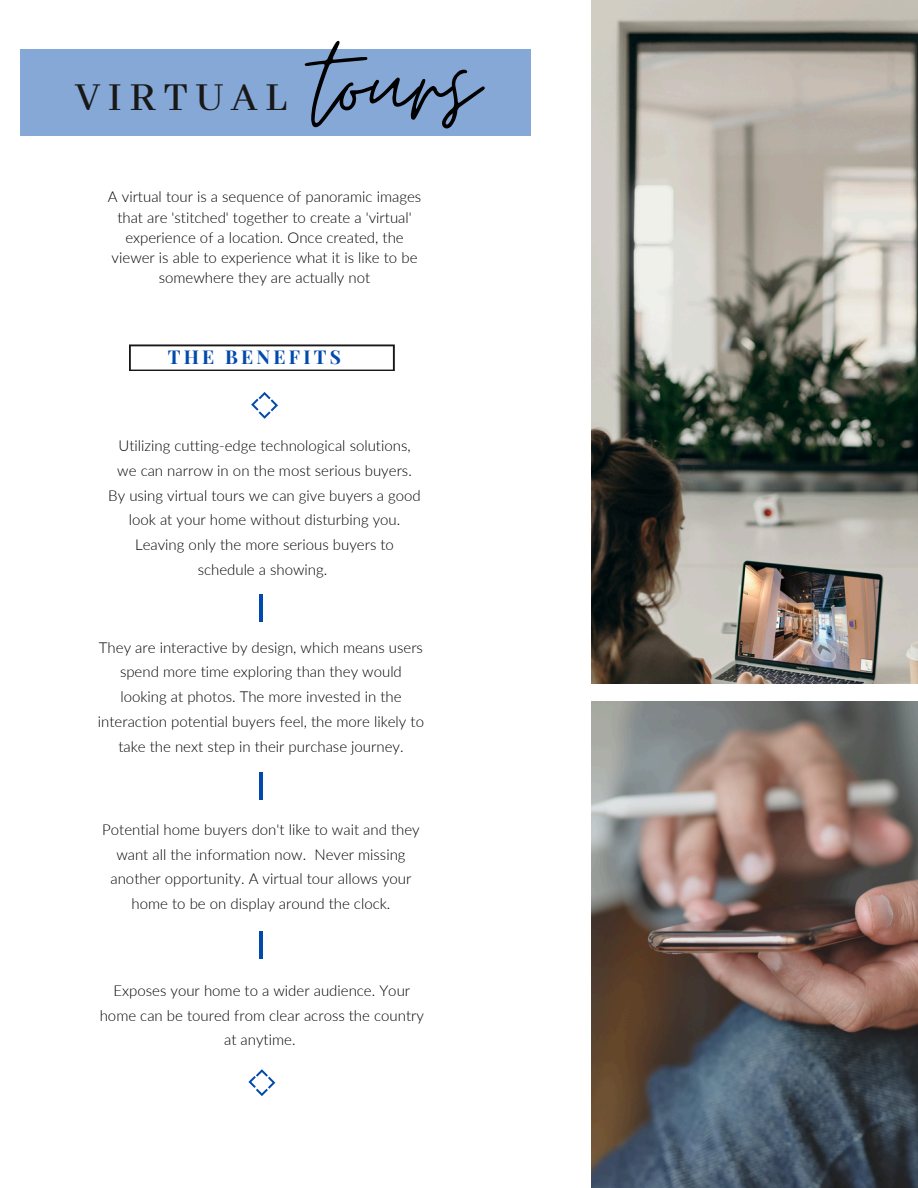
<style>
.page{position:relative;width:918px;height:1188px;background:#fff}
.page>*{position:absolute;margin:0;border:0;box-sizing:border-box;transform-origin:0 0}
.t1{font:138.6px "Moon Time";color:#000}
.t2{font:500 44.4px "Abhaya Libre";letter-spacing:.17em;color:#191817}
.t3{font:700 19.05px "Playfair Display";letter-spacing:.17em;color:#004aad}
.t4{font:300 15px/24.8px "Lato";color:#000;text-align:center}
</style>
<div class="page">
<svg style="left:251px;top:392px;width:27px;height:27px"></svg>
<hr style="left:260px;top:594px;width:2px;height:28px;background:#004aad">
<hr style="left:260px;top:772px;width:2px;height:28px;background:#004aad">
<hr style="left:260px;top:931px;width:2px;height:28px;background:#004aad">
<svg style="left:129px;top:344px;width:266px;height:27px"></svg>
<svg style="left:248px;top:1069px;width:27px;height:27px"></svg>
<img style="left:591px;top:701px;width:327px;height:487px">
<img style="left:591px;top:0;width:327px;height:684px">
<div style="left:20px;top:50px;width:511px;height:86px;background:#85a8d7"></div>
<p class="t2" style="left:75px;top:73px;width:213px">VIRTUAL</p>
<p class="t1" style="left:313px;top:0;width:166px">tours</p>
<h2 class="t4" style="left:108px;top:186px;width:315px;line-height:20.2px">A virtual tour is a sequence of panoramic images that are 'stitched' together to create a 'virtual' experience of a location. Once created, the viewer is able to experience what it is like to be somewhere they are actually not</h2>
<p class="t3" style="left:168px;top:343px;width:175px">THE BENEFITS</p>
<p class="t4" style="left:108px;top:433px;width:314px">Utilizing cutting-edge technological solutions, we can narrow in on the most serious buyers.<br>By using virtual tours we can give buyers a good look at your home without disturbing you.<br>Leaving only the more serious buyers to schedule a showing.</p>
<h3 class="t4" style="left:98px;top:634px;width:328px">They are interactive by design, which means users spend more time exploring than they would looking at photos. The more invested in the interaction potential buyers feel, the more likely to take the next step in their purchase journey.</h3>
<p class="t4" style="left:102px;top:817px;width:319px">Potential home buyers don't like to wait and they want all the information now. Never missing another opportunity. A virtual tour allows your home to be on display around the clock.</p>
<p class="t4" style="left:100px;top:978px;width:326px">Exposes your home to a wider audience. Your home can be toured from clear across the country at anytime.</p>
</div>
